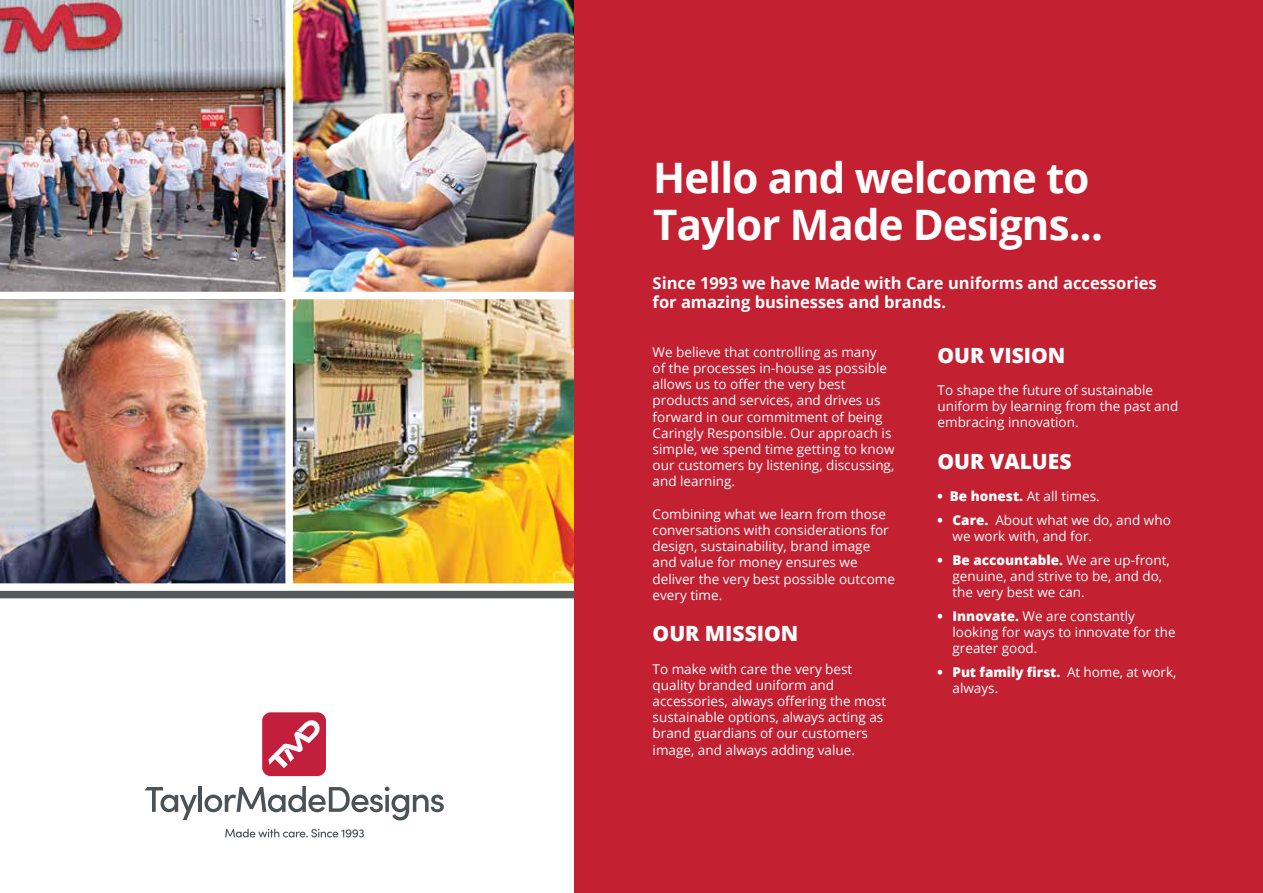
<style>
.page{position:relative;width:1263px;height:893px;background:#fff}
.page>*{position:absolute;margin:0;border:0;box-sizing:border-box;transform-origin:0 0}
.t1{font:700 42px/46.5px "Open Sans";letter-spacing:-.02em;color:#fff}
.t2{font:800 21px "Open Sans";color:#fff}
.t3{font:700 16.5px/19.8px "Open Sans";color:#fff}
.t4{font:13.5px/16.2px "Open Sans";color:#fff}
.s1{font-weight:800}
</style>
<div class="page">
<img style="left:0;top:299px;width:285px;height:284px">
<img style="left:293px;top:0;width:281px;height:292px">
<img style="left:293px;top:299px;width:281px;height:284px">
<img style="left:0;top:0;width:285px;height:292px">
<svg style="left:145px;top:787px;width:52px;height:33px"></svg>
<hr style="left:198px;top:786px;width:4px;height:26px;background:#4b5256">
<svg style="left:204px;top:786px;width:240px;height:34px"></svg>
<svg style="left:225px;top:829px;width:139px;height:8px"></svg>
<div style="left:262px;top:712px;width:64px;height:64px;background:#c21f3d;border-radius:9px"></div>
<svg style="left:269px;top:720px;width:51px;height:48px"></svg>
<div style="left:0;top:591px;width:591px;height:7px;background:#58595b"></div>
<div style="left:574px;top:0;width:689px;height:893px;background:#c32032"></div>
<h1 class="t1" style="left:653px;top:154px;width:451px">Hello and welcome to<br>Taylor Made Designs...</h1>
<p class="t3" style="left:653px;top:272px;width:506px">Since 1993 we have Made with Care uniforms and accessories for amazing businesses and brands.</p>
<p class="t4" style="left:653px;top:343px;width:243px">We believe that controlling as many<br>of the processes in-house as possible allows us to offer the very best products and services, and drives us forward in our commitment of being Caringly Responsible. Our approach is simple, we spend time getting to know our customers by listening, discussing, and learning.</p>
<p class="t4" style="left:653px;top:505px;width:244px">Combining what we learn from those conversations with considerations for design, sustainability, brand image and value for money ensures we deliver the very best possible outcome every time.</p>
<h2 class="t2" style="left:653px;top:618px;width:147px">OUR MISSION</h2>
<p class="t4" style="left:653px;top:660px;width:235px">To make with care the very best quality branded uniform and accessories, always offering the most sustainable options, always acting as brand guardians of our customers image, and always adding value.</p>
<h2 class="t2" style="left:937px;top:339px;width:129px">OUR VISION</h2>
<p class="t4" style="left:937px;top:382px;width:242px">To shape the future of sustainable uniform by learning from the past and embracing innovation.</p>
<h2 class="t2" style="left:937px;top:445px;width:135px">OUR VALUES</h2>
<p class="t4" style="left:937px;top:488px;width:164px"><span class="s1">• Be honest.</span> At all times.</p>
<p class="t4" style="left:952px;top:511px;width:220px;text-indent:-15px"><span class="s1">• Care.</span> About what we do, and who we work with, and for.</p>
<p class="t4" style="left:952px;top:551px;width:219px;text-indent:-15px"><span class="s1">• Be accountable.</span> We are up-front, genuine, and strive to be, and do, the very best we can.</p>
<p class="t4" style="left:952px;top:607px;width:225px;text-indent:-15px"><span class="s1">• Innovate.</span> We are constantly looking for ways to innovate for the greater good.</p>
<p class="t4" style="left:952px;top:664px;width:225px;text-indent:-15px"><span class="s1">• Put family first.</span> At home, at work, always.</p>
</div>
